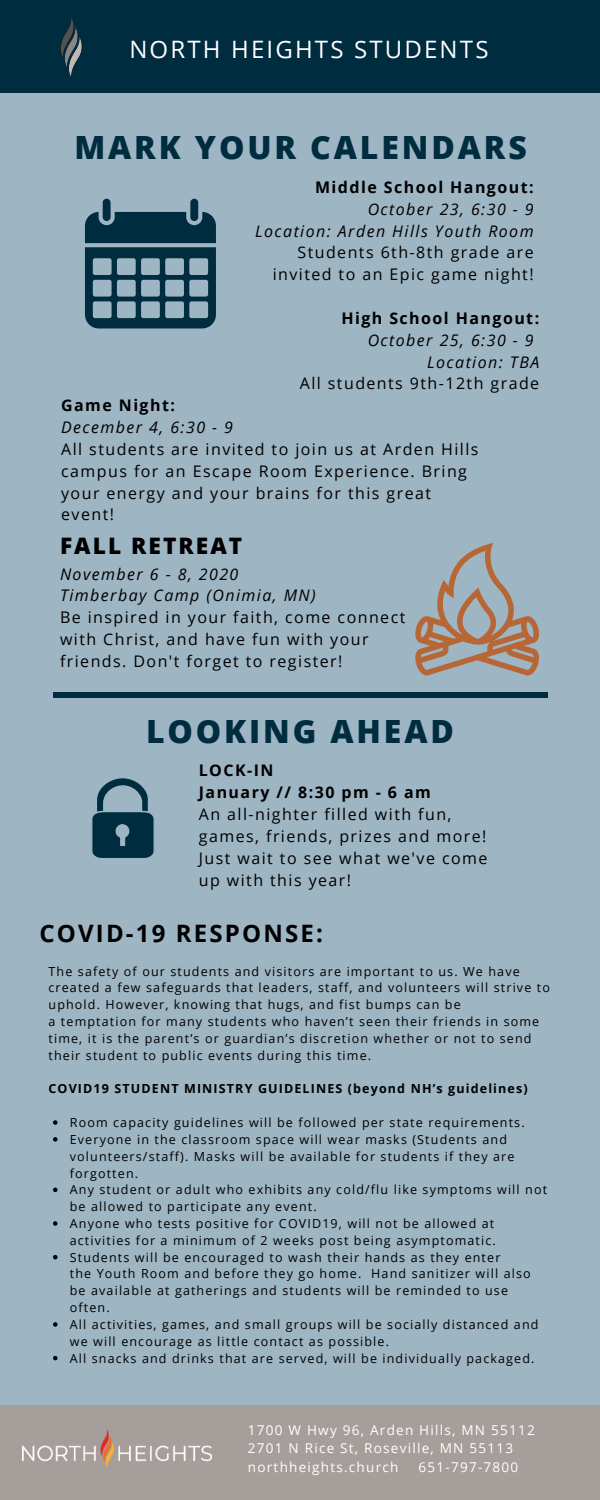
<style>
.page{position:relative;width:600px;height:1500px;background:#9eb5c3}
.page>*{position:absolute;margin:0;border:0;box-sizing:border-box;transform-origin:0 0}
.t1{font:800 32px "Open Sans";letter-spacing:.09em;color:#002c40}
.t2{font:24px "Open Sans";letter-spacing:.09em;color:#fff}
.t3{font:700 24px "Open Sans";letter-spacing:.09em;color:#000}
.t4{font:800 22.7px "Open Sans";letter-spacing:.09em;color:#000}
.t5{font:16px/21.8px "Open Sans";letter-spacing:.09em;color:#000}
.t6{font:italic 16px/21.8px "Open Sans";letter-spacing:.09em;color:#000}
.t7{font:700 16px/21.9px "Open Sans";letter-spacing:.09em;color:#000}
.t8{font:13.6px/18.8px "Open Sans";letter-spacing:.09em;color:#fff}
.t9{font:12.5px/16.8px "Open Sans";letter-spacing:.09em;color:#000}
.t10{font:700 12.5px "Open Sans";letter-spacing:.09em;color:#000}
</style>
<div class="page">
<div style="left:0;top:1405px;width:600px;height:95px;background:#a59e9a"></div>
<div style="left:0;top:0;width:600px;height:93px;background:#002c40"></div>
<div style="left:53px;top:692px;width:494px;height:6px;background:#002c40"></div>
<svg style="left:53px;top:1120px;width:5px;height:5px"></svg>
<svg style="left:53px;top:1137px;width:5px;height:5px"></svg>
<svg style="left:53px;top:1188px;width:5px;height:4px"></svg>
<svg style="left:53px;top:1221px;width:5px;height:5px"></svg>
<svg style="left:53px;top:1255px;width:5px;height:4px"></svg>
<svg style="left:53px;top:1322px;width:5px;height:5px"></svg>
<svg style="left:53px;top:1356px;width:5px;height:4px"></svg>
<img style="left:23px;top:1431px;width:189px;height:35px">
<svg style="left:92px;top:778px;width:62px;height:80px"></svg>
<img style="left:60px;top:17px;width:22px;height:60px">
<svg style="left:415px;top:543px;width:124px;height:133px"></svg>
<svg style="left:85px;top:198px;width:131px;height:131px"></svg>
<h2 class="t2" style="left:129px;top:33px;width:361px">NORTH HEIGHTS STUDENTS</h2>
<h1 class="t1" style="left:74px;top:124px;width:454px">MARK YOUR CALENDARS</h1>
<p class="t7" style="left:315px;top:176px;width:220px">Middle School Hangout:</p>
<p class="t6" style="left:255px;top:198px;width:280px;text-align:right">October 23, 6:30 - 9<br>Location: Arden Hills Youth Room</p>
<p class="t5" style="left:273px;top:241px;width:263px;text-align:right">Students 6th-8th grade are invited to an Epic game night!</p>
<p class="t7" style="left:341px;top:307px;width:199px">High School Hangout:</p>
<p class="t6" style="left:427px;top:329px;width:114px;text-indent:-59px">October 25, 6:30 - 9<br>Location: TBA</p>
<p class="t5" style="left:300px;top:372px;width:241px">All students 9th-12th grade</p>
<p class="t7" style="left:61px;top:394px;width:115px">Game Night:</p>
<p class="t6" style="left:61px;top:416px;width:173px">December 4, 6:30 - 9</p>
<p class="t5" style="left:61px;top:438px;width:419px">All students are invited to join us at Arden Hills campus for an Escape Room Experience. Bring your energy and your brains for this great event!</p>
<h3 class="t4" style="left:60px;top:530px;width:184px">FALL RETREAT</h3>
<p class="t6" style="left:60px;top:562px;width:257px">November 6 - 8, 2020<br>Timberbay Camp (Onimia, MN)</p>
<p class="t5" style="left:60px;top:606px;width:347px">Be inspired in your faith, come connect with Christ, and have fun with your friends. Don't forget to register!</p>
<h1 class="t1" style="left:146px;top:709px;width:309px">LOOKING AHEAD</h1>
<p class="t7" style="left:199px;top:759px;width:234px">LOCK-IN<br>January // 8:30 pm - 6 am</p>
<p class="t5" style="left:199px;top:803px;width:290px">An all-nighter filled with fun, games, friends, prizes and more!<br>Just wait to see what we've come up with this year!</p>
<h2 class="t3" style="left:39px;top:916px;width:285px">COVID-19 RESPONSE:</h2>
<p class="t9" style="left:49px;top:962px;width:503px">The safety of our students and visitors are important to us. We have created a few safeguards that leaders, staff, and volunteers will strive to uphold. However, knowing that hugs, and fist bumps can be<br>a temptation for many students who haven’t seen their friends in some time, it is the parent’s or guardian’s discretion whether or not to send their student to public events during this time.</p>
<p class="t10" style="left:49px;top:1080px;width:481px">COVID19 STUDENT MINISTRY GUIDELINES (beyond NH’s guidelines)</p>
<p class="t9" style="left:70px;top:1114px;width:479px">Room capacity guidelines will be followed per state requirements.<br>Everyone in the classroom space will wear masks (Students and volunteers/staff). Masks will be available for students if they are forgotten.<br>Any student or adult who exhibits any cold/flu like symptoms will not be allowed to participate any event.<br>Anyone who tests positive for COVID19, will not be allowed at activities for a minimum of 2 weeks post being asymptomatic.<br>Students will be encouraged to wash their hands as they enter<br>the Youth Room and before they go home. Hand sanitizer will also be available at gatherings and students will be reminded to use often.<br>All activities, games, and small groups will be socially distanced and we will encourage as little contact as possible.<br>All snacks and drinks that are served, will be individually packaged.</p>
<p class="t8" style="left:248px;top:1420px;width:288px">1700 W Hwy 96, Arden Hills, MN 55112<br>2701 N Rice St, Roseville, MN 55113 northheights.church</p>
<p class="t8" style="left:419px;top:1458px;width:101px">651-797-7800</p>
</div>
